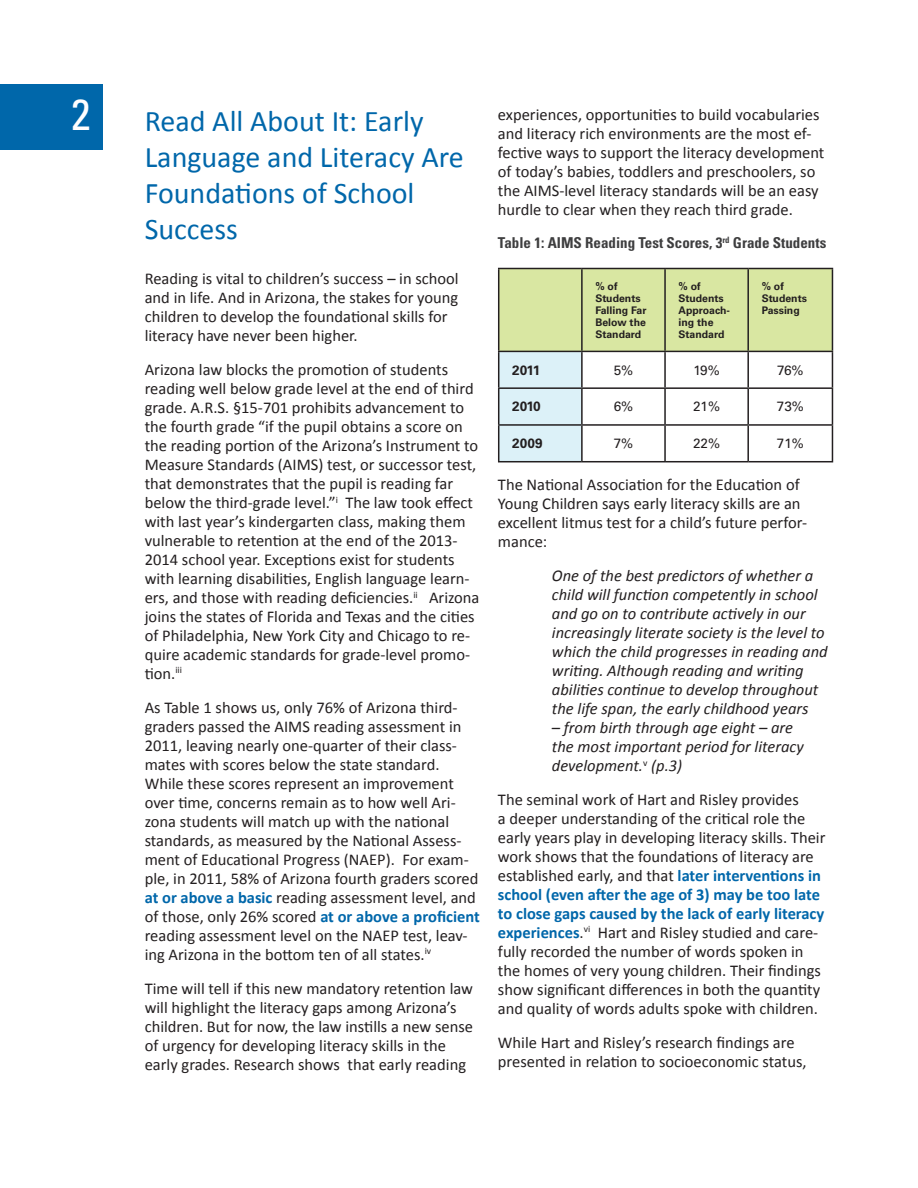
<style>
.page{position:relative;width:918px;height:1188px;background:#fff}
.page>*{position:absolute;margin:0;border:0;box-sizing:border-box;transform-origin:0 0}
.Page_Number{font:condensed 43.5px "Univers LT Std";color:#fff}
.t1{font:30px/36px "Calibri";color:#0067aa}
.t2{font:16.5px/18.9px "Calibri";color:#231f20}
.t3{font:italic 16.5px/18.9px "Calibri";color:#231f20}
.table_header{font:700 condensed 15px "Univers LT Std";color:#3e3e3f}
.t4{font:13.5px "Univers LT Std";color:#231f20}
.t5{font:700 13.5px "Univers LT Std";color:#231f20}
.t6{font:700 10.5px/12.1px "Univers LT Std";color:#231f20}
.s1{font-weight:700;color:#0067aa}
</style>
<div class="page">
<svg style="left:499px;top:269px;width:333px;height:192px"></svg>
<hr style="left:581px;top:269px;width:2px;height:82px;background:#231f20">
<hr style="left:664px;top:269px;width:2px;height:82px;background:#231f20">
<hr style="left:747px;top:269px;width:2px;height:82px;background:#231f20">
<hr style="left:581px;top:352px;width:2px;height:35px;background:#231f20">
<hr style="left:664px;top:352px;width:2px;height:35px;background:#231f20">
<hr style="left:747px;top:352px;width:2px;height:35px;background:#231f20">
<hr style="left:581px;top:389px;width:2px;height:35px;background:#231f20">
<hr style="left:664px;top:389px;width:2px;height:35px;background:#231f20">
<hr style="left:747px;top:389px;width:2px;height:35px;background:#231f20">
<hr style="left:581px;top:426px;width:2px;height:35px;background:#231f20">
<hr style="left:664px;top:426px;width:2px;height:35px;background:#231f20">
<hr style="left:747px;top:426px;width:2px;height:35px;background:#231f20">
<hr style="left:498px;top:268px;width:84px;height:1px;background:#231f20">
<hr style="left:498px;top:269px;width:1px;height:82px;background:#231f20">
<hr style="left:582px;top:268px;width:83px;height:1px;background:#231f20">
<hr style="left:665px;top:268px;width:83px;height:1px;background:#231f20">
<hr style="left:748px;top:268px;width:85px;height:1px;background:#231f20">
<hr style="left:832px;top:269px;width:1px;height:82px;background:#231f20">
<hr style="left:498px;top:351px;width:84px;height:1px;background:#231f20">
<hr style="left:498px;top:352px;width:1px;height:35px;background:#231f20">
<hr style="left:582px;top:351px;width:83px;height:1px;background:#231f20">
<hr style="left:665px;top:351px;width:83px;height:1px;background:#231f20">
<hr style="left:748px;top:351px;width:85px;height:1px;background:#231f20">
<hr style="left:832px;top:352px;width:1px;height:35px;background:#231f20">
<hr style="left:498px;top:387px;width:84px;height:2px;background:#231f20">
<hr style="left:498px;top:389px;width:1px;height:35px;background:#231f20">
<hr style="left:582px;top:387px;width:83px;height:2px;background:#231f20">
<hr style="left:665px;top:387px;width:83px;height:2px;background:#231f20">
<hr style="left:748px;top:387px;width:85px;height:2px;background:#231f20">
<hr style="left:832px;top:389px;width:1px;height:35px;background:#231f20">
<hr style="left:498px;top:424px;width:84px;height:2px;background:#231f20">
<hr style="left:498px;top:426px;width:1px;height:35px;background:#231f20">
<hr style="left:582px;top:424px;width:83px;height:2px;background:#231f20">
<hr style="left:665px;top:424px;width:83px;height:2px;background:#231f20">
<hr style="left:748px;top:424px;width:85px;height:2px;background:#231f20">
<hr style="left:832px;top:426px;width:1px;height:35px;background:#231f20">
<hr style="left:498px;top:461px;width:84px;height:1px;background:#231f20">
<hr style="left:582px;top:461px;width:83px;height:1px;background:#231f20">
<hr style="left:665px;top:461px;width:83px;height:1px;background:#231f20">
<hr style="left:748px;top:461px;width:85px;height:1px;background:#231f20">
<div style="left:0;top:85px;width:103px;height:65px;background:#0067aa"></div>
<p class="Page_Number" style="left:71px;top:87px;width:21px">2</p>
<p class="t1" style="left:145px;top:103px;width:321px">Read All About It: Early<br>Language and Literacy Are<br>Foundations of School<br>Success</p>
<p class="t2" style="left:145px;top:270px;width:316px">Reading is vital to children’s success – in school and in life. And in Arizona, the stakes for young children to develop the foundational skills for literacy have never been higher.</p>
<p class="t2" style="left:145px;top:361px;width:336px">Arizona law blocks the promotion of students reading well below grade level at the end of third grade. A.R.S. §15-701 prohibits advancement to the fourth grade “if the pupil obtains a score on the reading portion of the Arizona’s Instrument to Measure Standards (AIMS) test, or successor test, that demonstrates that the pupil is reading far below the third-grade level.”<sup>i</sup> The law took effect with last year’s kindergarten class, making them vulnerable to retention at the end of the 2013- 2014 school year. Exceptions exist for students with learning disabilities, English language learn&shy;ers, and those with reading deficiencies.<sup>ii</sup> Arizona joins the states of Florida and Texas and the cities of Philadelphia, New York City and Chicago to re&shy;quire academic standards for grade-level promo&shy;tion.<sup>iii</sup></p>
<p class="t2" style="left:145px;top:698px;width:337px">As Table 1 shows us, only 76% of Arizona third&shy;graders passed the AIMS reading assessment in 2011, leaving nearly one-quarter of their class&shy;mates with scores below the state standard.<br>While these scores represent an improvement over time, concerns remain as to how well Ari&shy;zona students will match up with the national standards, as measured by the National Assess&shy;ment of Educational Progress (NAEP). For exam&shy;ple, in 2011, 58% of Arizona fourth graders scored <span class="s1">at or above a basic</span> reading assessment level, and of those, only 26% scored <span class="s1">at or above a proficient </span>reading assessment level on the NAEP test, leav&shy;ing Arizona in the bottom ten of all states.<sup>iv</sup></p>
<p class="t2" style="left:145px;top:979px;width:330px">Time will tell if this new mandatory retention law will highlight the literacy gaps among Arizona’s children. But for now, the law instills a new sense of urgency for developing literacy skills in the early grades. Research shows that early reading</p>
<p class="t2" style="left:498px;top:106px;width:328px">experiences, opportunities to build vocabularies and literacy rich environments are the most ef&shy;fective ways to support the literacy development of today’s babies, toddlers and preschoolers, so the AIMS-level literacy standards will be an easy hurdle to clear when they reach third grade.</p>
<p class="table_header" style="left:498px;top:234px;width:330px">Table 1: AIMS Reading Test Scores, 3<sup>rd</sup> Grade Students</p>
<p class="t6" style="left:595px;top:280px;width:53px">% of<br>Students<br>Falling Far<br>Below the<br>Standard</p>
<p class="t6" style="left:679px;top:280px;width:53px">% of<br>Students<br>Approach&shy;ing the<br>Standard</p>
<p class="t6" style="left:762px;top:280px;width:47px">% of<br>Students<br>Passing</p>
<p class="t5" style="left:512px;top:362px;width:29px">2011</p>
<p class="t4" style="left:614px;top:362px;width:21px">5%</p>
<p class="t4" style="left:694px;top:362px;width:28px">19%</p>
<p class="t4" style="left:777px;top:362px;width:28px">76%</p>
<p class="t5" style="left:512px;top:399px;width:30px">2010</p>
<p class="t4" style="left:614px;top:399px;width:21px">6%</p>
<p class="t4" style="left:693px;top:399px;width:29px">21%</p>
<p class="t4" style="left:777px;top:399px;width:29px">73%</p>
<p class="t5" style="left:512px;top:436px;width:32px">2009</p>
<p class="t4" style="left:614px;top:435px;width:21px">7%</p>
<p class="t4" style="left:693px;top:435px;width:29px">22%</p>
<p class="t4" style="left:777px;top:435px;width:29px">71%</p>
<p class="t2" style="left:498px;top:476px;width:311px">The National Association for the Education of Young Children says early literacy skills are an excellent litmus test for a child’s future perfor&shy;mance:</p>
<p class="t3" style="left:552px;top:566px;width:277px">One of the best predictors of whether a child will function competently in school and go on to contribute actively in our increasingly literate society is the level to which the child progresses in reading and writing. Although reading and writing abilities continue to develop throughout the life span, the early childhood years</p>
<p class="t3" style="left:552px;top:718px;width:253px">– from birth through age eight – are the most important period for literacy development.<sup>v</sup> (p.3)</p>
<p class="t2" style="left:498px;top:790px;width:329px">The seminal work of Hart and Risley provides<br>a deeper understanding of the critical role the early years play in developing literacy skills. Their work shows that the foundations of literacy are established early, and that <span class="s1">later interventions in school (even after the age of 3) may be too late to close gaps caused by the lack of early literacy experiences</span>.<sup>vi</sup> Hart and Risley studied and care&shy;fully recorded the number of words spoken in the homes of very young children. Their findings show significant differences in both the quantity and quality of words adults spoke with children.</p>
<p class="t2" style="left:498px;top:1033px;width:310px">While Hart and Risley’s research findings are presented in relation to socioeconomic status,</p>
</div>
